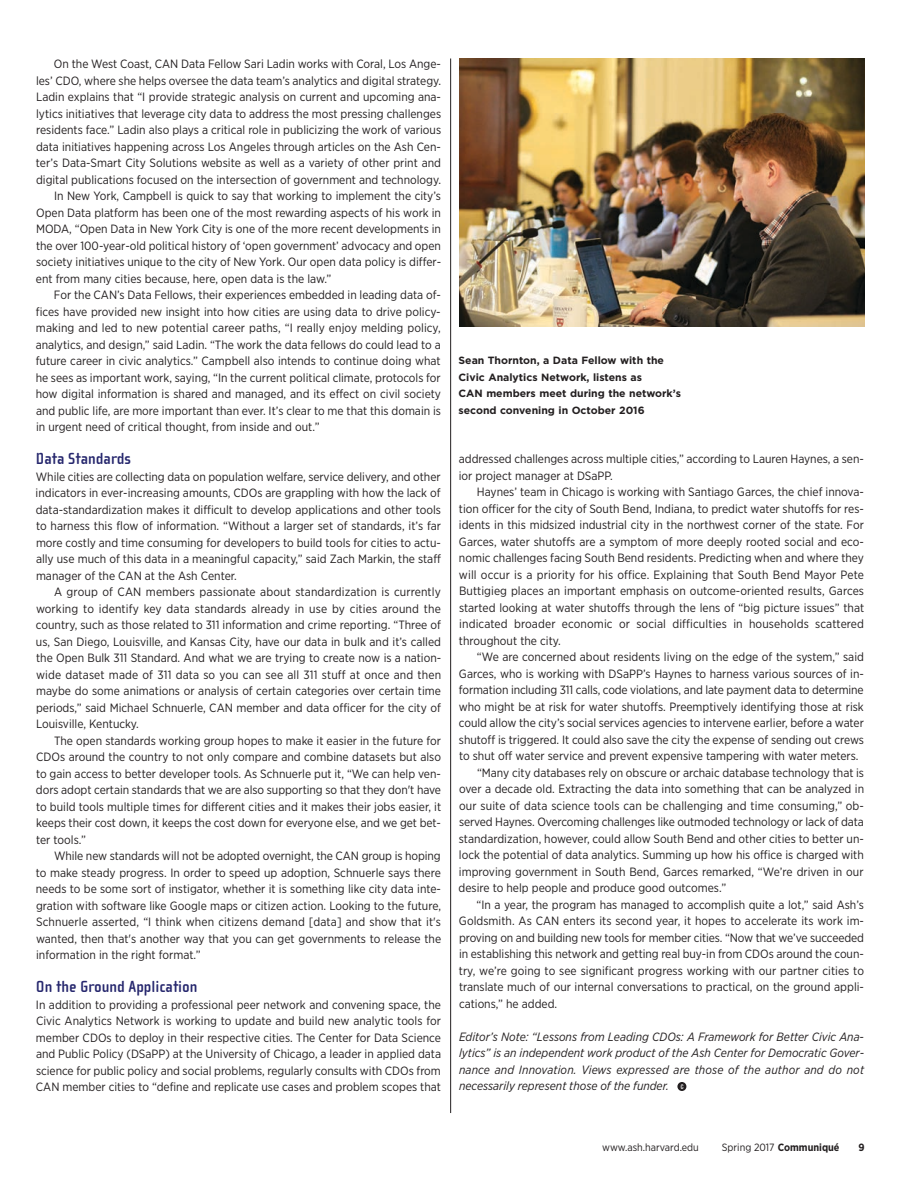
<style>
.page{position:relative;width:918px;height:1188px;background:#fff}
.page>*{position:absolute;margin:0;border:0;box-sizing:border-box;transform-origin:0 0}
.t1{font:700 16.5px "Cholla Sans";color:#27286e}
.t2{font:12px/16.5px "Gotham Narrow";color:#231f20;text-align:justify}
.t3{font:italic 12px/16.5px "Gotham Narrow";color:#231f20;text-align:justify}
.t4{font:700 10.5px/16.5px "Gotham";color:#231f20}
.t5{font:10.5px "Gotham Narrow";color:#231f20}
.t6{font:700 10.5px "Gotham Narrow";color:#231f20}
.t7{font:6px "Bureau Grotesque Three Three";color:#fff}
.s1{font-weight:700}
</style>
<div class="page">
<hr style="left:450px;top:59px;width:1px;height:1054px;background:#231f20">
<img style="left:460px;top:58px;width:405px;height:269px">
<div style="left:677px;top:1082px;width:9px;height:9px;background:#231f20;border-radius:50%"></div>
<p class="t2" style="left:54px;top:57px;width:389px">On the West Coast, CAN Data Fellow Sari Ladin works with Coral, Los Ange-</p>
<p class="t2" style="left:36px;top:73px;width:407px">les’ CDO, where she helps oversee the data team’s analytics and digital strategy.</p>
<p class="t2" style="left:36px;top:90px;width:406px">Ladin explains that “I provide strategic analysis on current and upcoming ana-</p>
<p class="t2" style="left:36px;top:106px;width:407px">lytics initiatives that leverage city data to address the most pressing challenges</p>
<p class="t2" style="left:36px;top:123px;width:407px">residents face.” Ladin also plays a critical role in publicizing the work of various</p>
<p class="t2" style="left:36px;top:139px;width:406px">data initiatives happening across Los Angeles through articles on the Ash Cen-</p>
<p class="t2" style="left:36px;top:156px;width:407px">ter’s Data-Smart City Solutions website as well as a variety of other print and</p>
<p class="t2" style="left:36px;top:172px;width:407px">digital publications focused on the intersection of government and technology.</p>
<p class="t2" style="left:54px;top:189px;width:388px">In New York, Campbell is quick to say that working to implement the city’s</p>
<p class="t2" style="left:36px;top:205px;width:406px">Open Data platform has been one of the most rewarding aspects of his work in</p>
<p class="t2" style="left:36px;top:222px;width:407px">MODA, “Open Data in New York City is one of the more recent developments in</p>
<p class="t2" style="left:36px;top:238px;width:406px">the over 100-year-old political history of ‘open government’ advocacy and open</p>
<p class="t2" style="left:36px;top:255px;width:407px">society initiatives unique to the city of New York. Our open data policy is differ-</p>
<p class="t2" style="left:36px;top:271px;width:297px">ent from many cities because, here, open data is the law.”</p>
<p class="t2" style="left:54px;top:288px;width:388px">For the CAN’s Data Fellows, their experiences embedded in leading data of-</p>
<p class="t2" style="left:36px;top:304px;width:406px">fices have provided new insight into how cities are using data to drive policy-</p>
<p class="t2" style="left:36px;top:321px;width:406px">making and led to new potential career paths, “I really enjoy melding policy,</p>
<p class="t2" style="left:36px;top:337px;width:407px">analytics, and design,” said Ladin. “The work the data fellows do could lead to a</p>
<p class="t2" style="left:36px;top:354px;width:406px">future career in civic analytics.” Campbell also intends to continue doing what</p>
<p class="t2" style="left:36px;top:370px;width:407px">he sees as important work, saying, “In the current political climate, protocols for</p>
<p class="t2" style="left:36px;top:387px;width:407px">how digital information is shared and managed, and its effect on civil society</p>
<p class="t2" style="left:36px;top:403px;width:406px">and public life, are more important than ever. It’s clear to me that this domain is</p>
<p class="t2" style="left:36px;top:420px;width:285px">in urgent need of critical thought, from inside and out.”</p>
<h1 class="t1" style="left:36px;top:449px;width:97px">Data Standards</h1>
<p class="t2" style="left:36px;top:469px;width:407px">While cities are collecting data on population welfare, service delivery, and other indicators in ever-increasing amounts, CDOs are grappling with how the lack of data-standardization makes it difficult to develop applications and other tools to harness this flow of information. “Without a larger set of standards, it’s far more costly and time consuming for developers to build tools for cities to actu&shy;ally use much of this data in a meaningful capacity,” said Zach Markin, the staff manager of the CAN at the Ash Center.</p>
<p class="t2" style="left:36px;top:585px;width:407px;text-indent:18px">A group of CAN members passionate about standardization is currently working to identify key data standards already in use by cities around the country, such as those related to 311 information and crime reporting. “Three of us, San Diego, Louisville, and Kansas City, have our data in bulk and it’s called the Open Bulk 311 Standard. And what we are trying to create now is a nation&shy;wide dataset made of 311 data so you can see all 311 stuff at once and then maybe do some animations or analysis of certain categories over certain time periods,” said Michael Schnuerle, CAN member and data officer for the city of Louisville, Kentucky.</p>
<p class="t2" style="left:36px;top:733px;width:407px;text-indent:18px">The open standards working group hopes to make it easier in the future for CDOs around the country to not only compare and combine datasets but also to gain access to better developer tools. As Schnuerle put it, “We can help ven&shy;dors adopt certain standards that we are also supporting so that they don't have to build tools multiple times for different cities and it makes their jobs easier, it keeps their cost down, it keeps the cost down for everyone else, and we get bet&shy;ter tools.”</p>
<p class="t2" style="left:36px;top:849px;width:407px;text-indent:18px">While new standards will not be adopted overnight, the CAN group is hoping to make steady progress. In order to speed up adoption, Schnuerle says there needs to be some sort of instigator, whether it is something like city data inte&shy;gration with software like Google maps or citizen action. Looking to the future, Schnuerle asserted, “I think when citizens demand [data] and show that it's wanted, then that's another way that you can get governments to release the information in the right format.”</p>
<h1 class="t1" style="left:36px;top:977px;width:163px">On the Ground Application</h1>
<p class="t2" style="left:36px;top:997px;width:407px">In addition to providing a professional peer network and convening space, the Civic Analytics Network is working to update and build new analytic tools for member CDOs to deploy in their respective cities. The Center for Data Science and Public Policy (DSaPP) at the University of Chicago, a leader in applied data science for public policy and social problems, regularly consults with CDOs from CAN member cities to “define and replicate use cases and problem scopes that</p>
<p class="t4" style="left:459px;top:353px;width:224px">Sean Thornton, a Data Fellow with the Civic Analytics Network, listens as<br>CAN members meet during the network’s second convening in October 2016</p>
<p class="t2" style="left:459px;top:452px;width:406px">addressed challenges across multiple cities,” according to Lauren Haynes, a sen&shy;ior project manager at DSaPP.</p>
<p class="t2" style="left:459px;top:485px;width:407px;text-indent:18px">Haynes’ team in Chicago is working with Santiago Garces, the chief innova&shy;tion officer for the city of South Bend, Indiana, to predict water shutoffs for res&shy;idents in this midsized industrial city in the northwest corner of the state. For Garces, water shutoffs are a symptom of more deeply rooted social and eco&shy;nomic challenges facing South Bend residents. Predicting when and where they will occur is a priority for his office. Explaining that South Bend Mayor Pete Buttigieg places an important emphasis on outcome-oriented results, Garces started looking at water shutoffs through the lens of “big picture issues” that indicated broader economic or social difficulties in households scattered throughout the city.</p>
<p class="t2" style="left:477px;top:650px;width:388px">“We are concerned about residents living on the edge of the system,” said</p>
<p class="t2" style="left:459px;top:666px;width:406px">Garces, who is working with DSaPP’s Haynes to harness various sources of in-</p>
<p class="t2" style="left:459px;top:683px;width:406px">formation including 311 calls, code violations, and late payment data to determine</p>
<p class="t2" style="left:459px;top:699px;width:407px">who might be at risk for water shutoffs. Preemptively identifying those at risk</p>
<p class="t2" style="left:459px;top:716px;width:407px">could allow the city’s social services agencies to intervene earlier, before a water</p>
<p class="t2" style="left:459px;top:732px;width:407px">shutoff is triggered. It could also save the city the expense of sending out crews</p>
<p class="t2" style="left:459px;top:749px;width:401px">to shut off water service and prevent expensive tampering with water meters.</p>
<p class="t2" style="left:477px;top:765px;width:389px">“Many city databases rely on obscure or archaic database technology that is</p>
<p class="t2" style="left:459px;top:782px;width:407px">over a decade old. Extracting the data into something that can be analyzed in</p>
<p class="t2" style="left:459px;top:798px;width:406px">our suite of data science tools can be challenging and time consuming,” ob-</p>
<p class="t2" style="left:459px;top:815px;width:406px">served Haynes. Overcoming challenges like outmoded technology or lack of data</p>
<p class="t2" style="left:459px;top:831px;width:407px">standardization, however, could allow South Bend and other cities to better un-</p>
<p class="t2" style="left:459px;top:848px;width:406px">lock the potential of data analytics. Summing up how his office is charged with</p>
<p class="t2" style="left:459px;top:864px;width:406px">improving government in South Bend, Garces remarked, “We’re driven in our</p>
<p class="t2" style="left:459px;top:881px;width:269px">desire to help people and produce good outcomes.”</p>
<p class="t2" style="left:477px;top:897px;width:389px">“In a year, the program has managed to accomplish quite a lot,” said Ash’s</p>
<p class="t2" style="left:459px;top:914px;width:407px">Goldsmith. As CAN enters its second year, it hopes to accelerate its work im-</p>
<p class="t2" style="left:459px;top:930px;width:406px">proving on and building new tools for member cities. “Now that we’ve succeeded</p>
<p class="t2" style="left:459px;top:947px;width:406px">in establishing this network and getting real buy-in from CDOs around the coun-</p>
<p class="t2" style="left:459px;top:963px;width:407px">try, we’re going to see significant progress working with our partner cities to</p>
<p class="t2" style="left:459px;top:980px;width:406px">translate much of our internal conversations to practical, on the ground appli-</p>
<p class="t2" style="left:459px;top:996px;width:100px">cations,” he added.</p>
<p class="t3" style="left:459px;top:1029px;width:407px">Editor’s Note: “Lessons from Leading CDOs: A Framework for Better Civic Ana&shy;lytics” is an independent work product of the Ash Center for Democratic Gover&shy;nance and Innovation. Views expressed are those of the author and do not necessarily represent those of the funder.</p>
<p class="t7" style="left:681px;top:1083px;width:4px">C</p>
<p class="t5" style="left:602px;top:1144px;width:98px">www.ash.harvard.edu</p>
<p class="t5" style="left:722px;top:1144px;width:119px">Spring 2017 <span class="s1">Communiqué</span></p>
<p class="t6" style="left:859px;top:1144px;width:8px">9</p>
</div>
